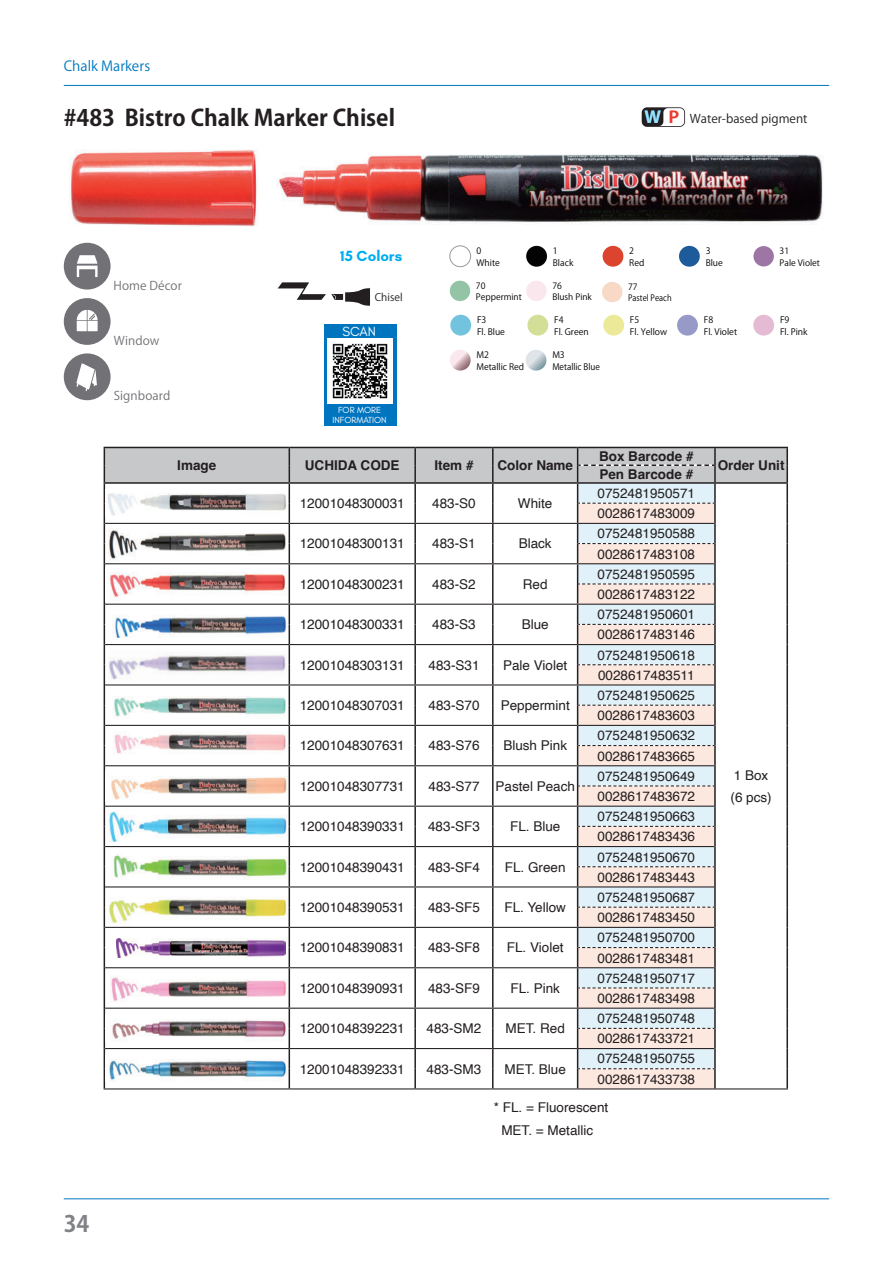
<style>
.page{position:relative;width:893px;height:1263px;background:#fff}
.page>*{position:absolute;margin:0;border:0;box-sizing:border-box;transform-origin:0 0}
.t1{font:700 22.5px "Koz Go Pro";color:#231f20}
.t2{font:700 22.5px "Koz Go Pro";color:#808285}
.t3{font:700 15px "Glacial Indifference";color:#00aeef}
.t4{font:13.8px "Koz Go Pro";color:#0078c0}
.t5{font:13.5px/20.2px "Helvetica";color:#231f20}
.t6{font:700 13.5px "Helvetica";color:#231f20}
.t7{font:13.5px "Glacial Indifference";color:#fff}
.t8{font:12px "Koz Go Pro";letter-spacing:.01em;color:#727276}
.t9{font:12px "Koz Go Pro";color:#231f20}
.t10{font:10.35px "Koz Go Pr 6 N";color:#231f20}
.t11{font:9px/10.5px "Glacial Indifference";color:#fff;text-align:center}
.t12{font:8.85px/11.7px "Koz Go Pro";color:#030303}
.t13{font:8.7px/11.6px "Koz Go Pro";color:#030303}
.s1{font-weight:700;font-size:16.2px;color:#15c0f2}
.s2{font-weight:700;font-size:16.2px;color:#ee3b32}
</style>
<div class="page">
<hr style="left:64px;top:1198px;width:765px;height:1px;background:#0078c0">
<hr style="left:64px;top:85px;width:765px;height:1px;background:#0078c0">
<img style="left:70px;top:150px;width:753px;height:76px">
<div style="left:64px;top:298px;width:47px;height:47px;background:#727276;border-radius:50%"></div>
<svg style="left:77px;top:310px;width:21px;height:21px"></svg>
<div style="left:64px;top:353px;width:47px;height:47px;background:#727276;border-radius:50%"></div>
<svg style="left:76px;top:363px;width:21px;height:28px"></svg>
<div style="left:64px;top:243px;width:47px;height:47px;background:#727276;border-radius:50%"></div>
<svg style="left:77px;top:255px;width:21px;height:22px"></svg>
<svg style="left:278px;top:282px;width:92px;height:24px"></svg>
<svg style="left:642px;top:107px;width:43px;height:20px"></svg>
<hr style="left:104px;top:1088px;width:185px;height:1px;background:#231f20">
<hr style="left:289px;top:1088px;width:126px;height:1px;background:#231f20">
<hr style="left:415px;top:1088px;width:78px;height:1px;background:#231f20">
<hr style="left:493px;top:1088px;width:85px;height:1px;background:#231f20">
<hr style="left:578px;top:1088px;width:137px;height:1px;background:#231f20">
<hr style="left:715px;top:1088px;width:73px;height:1px;background:#231f20">
<svg style="left:104px;top:447px;width:684px;height:641px"></svg>
<img style="left:106px;top:489px;width:182px;height:27px">
<img style="left:109px;top:529px;width:179px;height:34px">
<img style="left:106px;top:568px;width:182px;height:33px">
<img style="left:112px;top:611px;width:176px;height:27px">
<img style="left:108px;top:650px;width:180px;height:33px">
<img style="left:113px;top:691px;width:175px;height:28px">
<img style="left:112px;top:727px;width:176px;height:27px">
<img style="left:106px;top:772px;width:182px;height:29px">
<img style="left:108px;top:811px;width:180px;height:31px">
<img style="left:111px;top:852px;width:177px;height:27px">
<img style="left:109px;top:893px;width:178px;height:31px">
<img style="left:117px;top:938px;width:168px;height:19px">
<img style="left:110px;top:975px;width:178px;height:27px">
<img style="left:106px;top:1015px;width:181px;height:27px">
<img style="left:106px;top:1055px;width:182px;height:27px">
<div style="left:677px;top:315px;width:21px;height:21px;background:#9799c6;border-radius:50%"></div>
<div style="left:753px;top:315px;width:21px;height:21px;background:#e5bad3;border-radius:50%"></div>
<div style="left:450px;top:315px;width:21px;height:21px;background:#71c3de;border-radius:50%"></div>
<div style="left:527px;top:315px;width:21px;height:21px;background:#d3de97;border-radius:50%"></div>
<div style="left:603px;top:315px;width:21px;height:21px;background:#ece998;border-radius:50%"></div>
<div style="left:753px;top:246px;width:21px;height:20px;background:#9d76a6;border-radius:50%"></div>
<div style="left:526px;top:246px;width:21px;height:21px;background:#030303;border-radius:50%"></div>
<div style="left:603px;top:246px;width:20px;height:21px;background:#dc442f;border-radius:50%"></div>
<div style="left:679px;top:246px;width:21px;height:21px;background:#1d5b9b;border-radius:50%"></div>
<div style="left:450px;top:281px;width:20px;height:20px;background:#93c4a6;border-radius:50%"></div>
<div style="left:450px;top:246px;width:21px;height:21px;border:1px solid #989a9e;border-radius:50%"></div>
<div style="left:526px;top:281px;width:21px;height:20px;background:#fae7ed;border-radius:50%"></div>
<div style="left:602px;top:282px;width:20px;height:20px;background:#f7d9c5;border-radius:50%"></div>
<svg style="left:526px;top:350px;width:20px;height:21px"></svg>
<svg style="left:450px;top:350px;width:21px;height:21px"></svg>
<div style="left:324px;top:324px;width:72px;height:102px;background:#0075bf"></div>
<img style="left:327px;top:339px;width:66px;height:65px">
<p class="t4" style="left:64px;top:57px;width:88px">Chalk Markers</p>
<h1 class="t1" style="left:64px;top:103px;width:333px">#483 Bistro Chalk Marker Chisel</h1>
<p class="t8" style="left:113px;top:277px;width:70px">Home Décor</p>
<p class="t8" style="left:114px;top:333px;width:47px">Window</p>
<p class="t8" style="left:114px;top:388px;width:58px">Signboard</p>
<p class="t3" style="left:340px;top:247px;width:64px">15 Colors</p>
<p class="t10" style="left:375px;top:291px;width:29px">Chisel</p>
<p class="t7" style="left:343px;top:324px;width:35px">SCAN</p>
<p class="t11" style="left:333px;top:405px;width:56px">FOR MORE<br>INFORMATION</p>
<p class="t9" style="left:644px;top:110px;width:164px"><span class="s1">W</span> <span class="s2">P</span> Water-based pigment</p>
<p class="t12" style="left:476px;top:245px;width:25px">0<br>White</p>
<p class="t13" style="left:476px;top:280px;width:47px">70<br>Peppermint</p>
<p class="t12" style="left:553px;top:245px;width:22px">1<br>Black</p>
<p class="t12" style="left:629px;top:245px;width:17px">2<br>Red</p>
<p class="t12" style="left:706px;top:245px;width:19px">3<br>Blue</p>
<p class="t13" style="left:552px;top:280px;width:41px">76<br>Blush Pink</p>
<p class="t13" style="left:628px;top:281px;width:45px">77<br>Pastel Peach</p>
<p class="t13" style="left:780px;top:245px;width:42px">31<br>Pale Violet</p>
<p class="t12" style="left:477px;top:314px;width:29px">F3<br>Fl. Blue</p>
<p class="t12" style="left:554px;top:314px;width:36px">F4<br>Fl. Green</p>
<p class="t12" style="left:630px;top:314px;width:39px">F5<br>Fl. Yellow</p>
<p class="t12" style="left:476px;top:349px;width:49px">M2<br>Metallic Red</p>
<p class="t12" style="left:552px;top:349px;width:49px">M3<br>Metallic Blue</p>
<p class="t12" style="left:704px;top:314px;width:35px">F8<br>Fl. Violet</p>
<p class="t12" style="left:780px;top:314px;width:29px">F9<br>Fl. Pink</p>
<h1 class="t2" style="left:64px;top:1209px;width:27px">34</h1>
<p class="t6" style="left:177px;top:457px;width:41px">Image</p>
<p class="t6" style="left:305px;top:457px;width:96px">UCHIDA CODE</p>
<p class="t6" style="left:434px;top:457px;width:41px">Item #</p>
<p class="t6" style="left:497px;top:457px;width:77px">Color Name</p>
<p class="t5" style="left:300px;top:493px;width:107px">12001048300031</p>
<p class="t5" style="left:432px;top:493px;width:45px">483-S0</p>
<p class="t5" style="left:518px;top:493px;width:36px">White</p>
<p class="t6" style="left:599px;top:448px;width:96px">Box Barcode #</p>
<p class="t6" style="left:599px;top:466px;width:95px">Pen Barcode #</p>
<p class="t5" style="left:597px;top:483px;width:99px">0752481950571</p>
<p class="t5" style="left:597px;top:504px;width:99px">0028617483009</p>
<p class="t5" style="left:300px;top:534px;width:107px">12001048300131</p>
<p class="t5" style="left:432px;top:534px;width:45px">483-S1</p>
<p class="t5" style="left:519px;top:534px;width:35px">Black</p>
<p class="t5" style="left:597px;top:524px;width:99px">0752481950588<br>0028617483108</p>
<p class="t5" style="left:300px;top:574px;width:107px">12001048300231</p>
<p class="t5" style="left:432px;top:574px;width:45px">483-S2</p>
<p class="t5" style="left:523px;top:574px;width:26px">Red</p>
<p class="t5" style="left:597px;top:564px;width:99px">0752481950595<br>0028617483122</p>
<p class="t5" style="left:300px;top:615px;width:107px">12001048300331</p>
<p class="t5" style="left:432px;top:615px;width:45px">483-S3</p>
<p class="t5" style="left:522px;top:615px;width:29px">Blue</p>
<p class="t5" style="left:597px;top:605px;width:99px">0752481950601<br>0028617483146</p>
<p class="t5" style="left:300px;top:655px;width:107px">12001048303131</p>
<p class="t5" style="left:428px;top:655px;width:53px">483-S31</p>
<p class="t5" style="left:503px;top:655px;width:66px">Pale Violet</p>
<p class="t5" style="left:597px;top:645px;width:99px">0752481950618<br>0028617483511</p>
<p class="t5" style="left:300px;top:695px;width:107px">12001048307031</p>
<p class="t5" style="left:428px;top:695px;width:53px">483-S70</p>
<p class="t5" style="left:501px;top:695px;width:71px">Peppermint</p>
<p class="t5" style="left:597px;top:685px;width:99px">0752481950625<br>0028617483603</p>
<p class="t5" style="left:300px;top:736px;width:107px">12001048307631</p>
<p class="t5" style="left:428px;top:736px;width:53px">483-S76</p>
<p class="t5" style="left:503px;top:736px;width:65px">Blush Pink</p>
<p class="t5" style="left:597px;top:726px;width:99px">0752481950632<br>0028617483665</p>
<p class="t5" style="left:300px;top:776px;width:107px">12001048307731</p>
<p class="t5" style="left:428px;top:776px;width:148px">483-S77 Pastel Peach</p>
<p class="t5" style="left:598px;top:766px;width:99px">0752481950649<br>0028617483672</p>
<p class="t5" style="left:300px;top:817px;width:107px">12001048390331</p>
<p class="t5" style="left:428px;top:817px;width:53px">483-SF3</p>
<p class="t5" style="left:510px;top:817px;width:52px">FL. Blue</p>
<p class="t5" style="left:597px;top:807px;width:99px">0752481950663<br>0028617483436</p>
<p class="t5" style="left:300px;top:857px;width:107px">12001048390431</p>
<p class="t5" style="left:428px;top:857px;width:53px">483-SF4</p>
<p class="t5" style="left:505px;top:857px;width:62px">FL. Green</p>
<p class="t5" style="left:597px;top:847px;width:99px">0752481950670<br>0028617483443</p>
<p class="t5" style="left:300px;top:897px;width:107px">12001048390531</p>
<p class="t5" style="left:428px;top:897px;width:53px">483-SF5</p>
<p class="t5" style="left:504px;top:897px;width:63px">FL. Yellow</p>
<p class="t5" style="left:597px;top:887px;width:99px">0752481950687<br>0028617483450</p>
<p class="t5" style="left:300px;top:938px;width:107px">12001048390831</p>
<p class="t5" style="left:428px;top:938px;width:53px">483-SF8</p>
<p class="t5" style="left:507px;top:938px;width:58px">FL. Violet</p>
<p class="t5" style="left:597px;top:928px;width:99px">0752481950700<br>0028617483481</p>
<p class="t5" style="left:300px;top:978px;width:107px">12001048390931</p>
<p class="t5" style="left:428px;top:978px;width:53px">483-SF9</p>
<p class="t5" style="left:510px;top:978px;width:51px">FL. Pink</p>
<p class="t5" style="left:597px;top:968px;width:99px">0752481950717<br>0028617483498</p>
<p class="t5" style="left:300px;top:1019px;width:107px">12001048392231</p>
<p class="t5" style="left:427px;top:1019px;width:56px">483-SM2</p>
<p class="t5" style="left:506px;top:1019px;width:61px">MET. Red</p>
<p class="t5" style="left:597px;top:1009px;width:99px">0752481950748<br>0028617433721</p>
<p class="t5" style="left:300px;top:1059px;width:107px">12001048392331</p>
<p class="t5" style="left:427px;top:1059px;width:56px">483-SM3</p>
<p class="t5" style="left:504px;top:1059px;width:63px">MET. Blue</p>
<p class="t5" style="left:597px;top:1049px;width:99px">0752481950755<br>0028617433738</p>
<p class="t5" style="left:494px;top:1096px;width:116px;line-height:22.5px;text-align:center">* FL. = Fluorescent<br>MET. = Metallic</p>
<p class="t6" style="left:718px;top:457px;width:68px">Order Unit</p>
<p class="t5" style="left:730px;top:764px;width:43px;line-height:22.5px">1 Box (6 pcs)</p>
</div>
